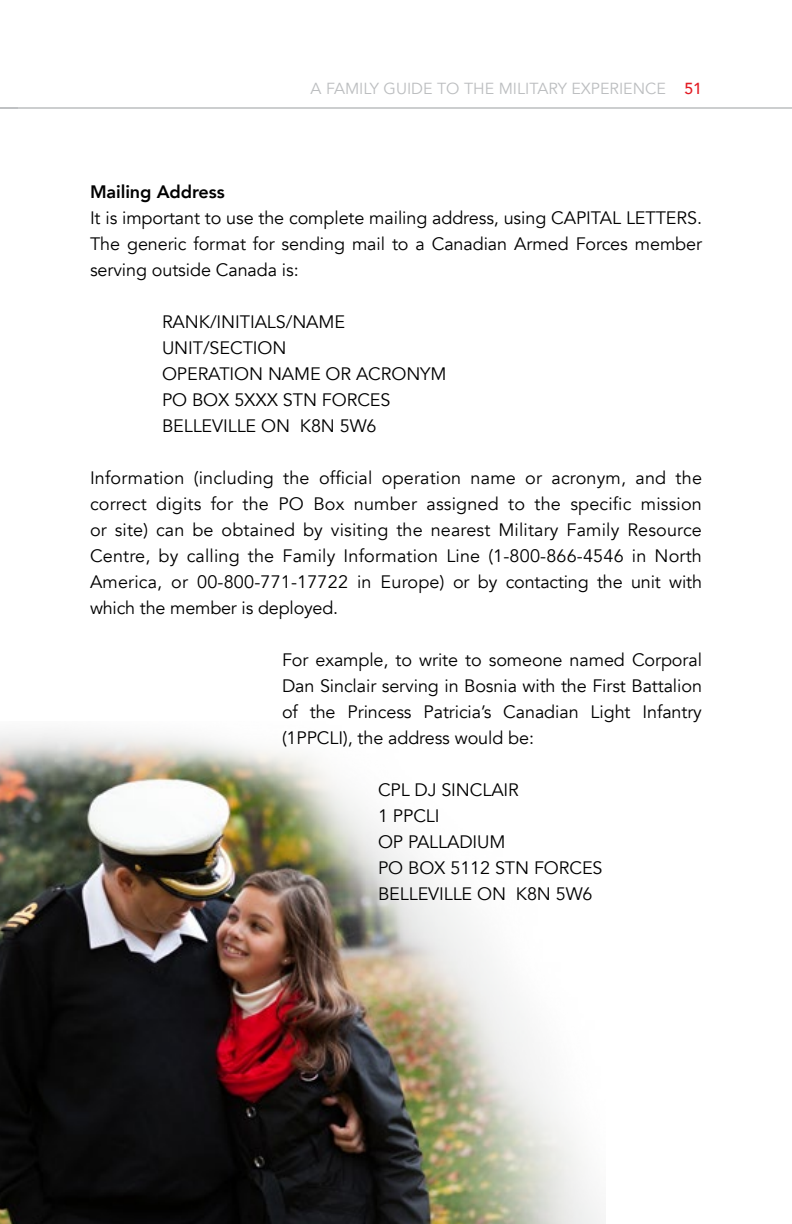
<style>
.page{position:relative;width:792px;height:1224px;background:#fff}
.page>*{position:absolute;margin:0;border:0;box-sizing:border-box;transform-origin:0 0}
.t1{font:18px/26px "Avenir";letter-spacing:-.005em;color:#000;text-align:justify}
.t2{font:800 18px "Avenir";letter-spacing:-.005em;color:#000}
.t3{font:16px "Avenir";color:#bcbec0}
.s1{font-weight:500;color:#e31b23}
</style>
<div class="page">
<hr style="left:0;top:107px;width:792px;height:2px;background:#bcbec0">
<img style="left:0;top:730px;width:604px;height:494px">
<p class="t3" style="left:311px;top:79px;width:393px">A FAMILY GUIDE TO THE MILITARY EXPERIENCE <span class="s1">51</span></p>
<p class="t2" style="left:90px;top:178px;width:136px">Mailing Address</p>
<p class="t1" style="left:90px;top:205px;width:614px">It is important to use the complete mailing address, using CAPITAL LETTERS.<br>The generic format for sending mail to a Canadian Armed Forces member serving outside Canada is:</p>
<p class="t1" style="left:162px;top:309px;width:286px;text-align:left">RANK/INITIALS/NAME<br>UNIT/SECTION<br>OPERATION NAME OR ACRONYM<br>PO BOX 5XXX STN FORCES<br>BELLEVILLE ON K8N 5W6</p>
<p class="t1" style="left:90px;top:465px;width:614px">Information (including the official operation name or acronym, and the correct digits for the PO Box number assigned to the specific mission or site) can be obtained by visiting the nearest Military Family Resource Centre, by calling the Family Information Line (1-800-866-4546 in North America, or 00-800-771-17722 in Europe) or by contacting the unit with which the member is deployed.</p>
<p class="t1" style="left:282px;top:647px;width:422px">For example, to write to someone named Corporal Dan Sinclair serving in Bosnia with the First Battalion of the Princess Patricia’s Canadian Light Infantry (1PPCLI), the address would be:</p>
<p class="t1" style="left:378px;top:777px;width:226px;text-align:left">CPL DJ SINCLAIR<br>1 PPCLI<br>OP PALLADIUM<br>PO BOX 5112 STN FORCES<br>BELLEVILLE ON K8N 5W6</p>
</div>
